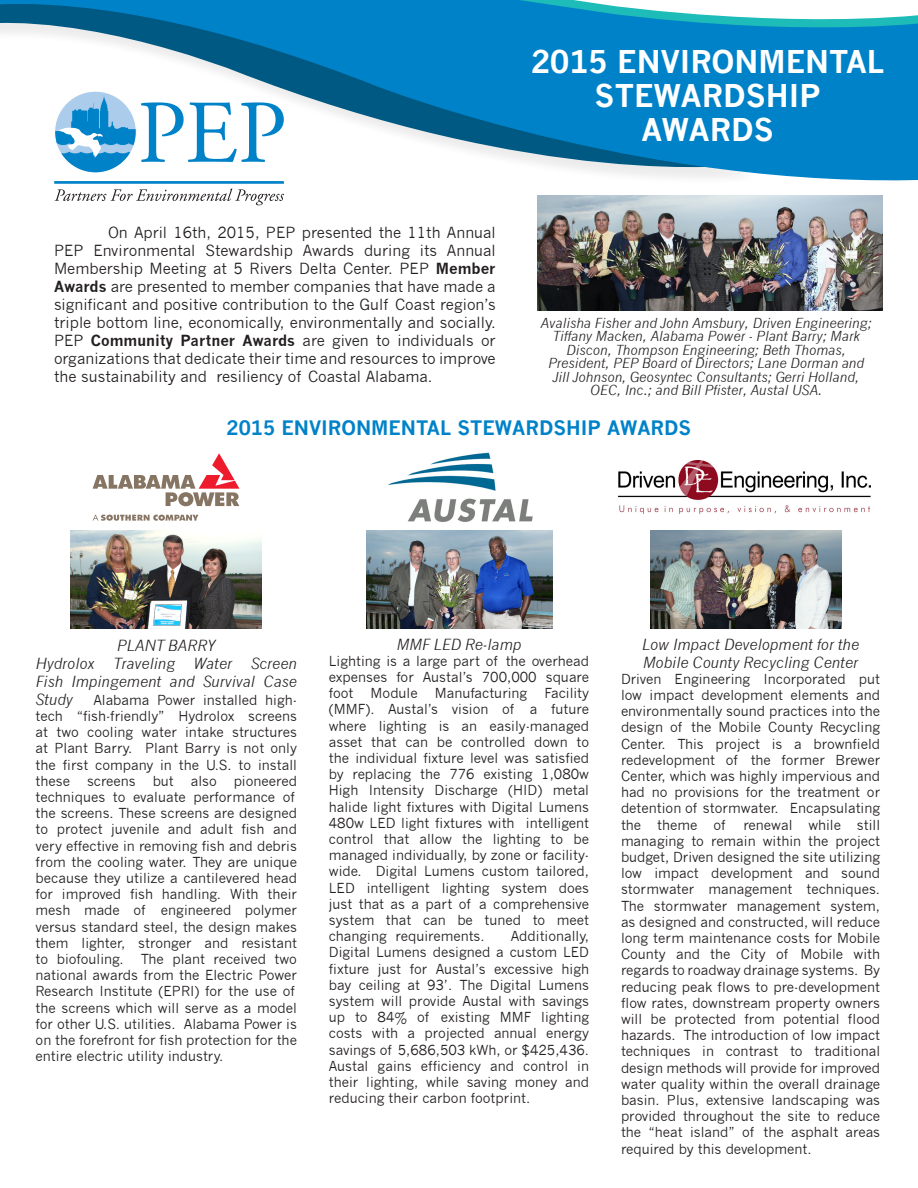
<style>
.page{position:relative;width:918px;height:1188px;background:#fff}
.page>*{position:absolute;margin:0;border:0;box-sizing:border-box;transform-origin:0 0}
.t1{font:700 30.75px/33.8px "News Gothic";color:#fff;text-align:center}
.t2{font:700 19.5px "News Gothic";color:#0082c8}
.t3{font:15px/18px "News Gothic";color:#231f20;text-align:justify}
.t4{font:italic 15px/18px "News Gothic";color:#231f20;text-align:justify}
.t5{font:13.5px/16.2px "News Gothic";color:#231f20;text-align:justify}
.t6{font:italic 13.5px/13.5px "News Gothic";color:#231f20;text-align:center}
.s1{font-weight:700}
</style>
<div class="page">
<svg style="left:0;top:0;width:918px;height:198px;fill:#0082c8"></svg>
<img style="left:537px;top:196px;width:345px;height:114px">
<img style="left:367px;top:530px;width:185px;height:98px">
<img style="left:387px;top:452px;width:146px;height:70px">
<img style="left:650px;top:530px;width:192px;height:98px">
<img style="left:619px;top:461px;width:251px;height:52px">
<img style="left:70px;top:530px;width:192px;height:98px">
<svg style="left:93px;top:453px;width:147px;height:53px"></svg>
<svg style="left:93px;top:515px;width:105px;height:6px"></svg>
<svg style="left:55px;top:91px;width:229px;height:82px"></svg>
<svg style="left:55px;top:189px;width:229px;height:16px"></svg>
<hr style="left:54px;top:181px;width:230px;height:3px;background:#0082c8">
<p class="t1" style="left:531px;top:45px;width:355px">2015 ENVIRONMENTAL<br>STEWARDSHIP</p>
<p class="t1" style="left:642px;top:112px;width:134px">AWARDS</p>
<p class="t3" style="left:54px;top:224px;width:443px;text-indent:54px">On April 16th, 2015, PEP presented the 11th Annual PEP Environmental Stewardship Awards during its Annual Membership Meeting at 5 Rivers Delta Center. PEP <span class="s1">Member Awards</span> are presented to member companies that have made a significant and positive contribution to the Gulf Coast region’s triple bottom line, economically, environmentally and socially.<br>PEP <span class="s1">Community Partner Awards</span> are given to individuals or organizations that dedicate their time and resources to improve the sustainability and resiliency of Coastal Alabama.</p>
<p class="t6" style="left:540px;top:316px;width:333px">Avalisha Fisher and John Amsbury, Driven Engineering;<br>Tiffany Macken, Alabama Power - Plant Barry; Mark<br>Discon, Thompson Engineering; Beth Thomas,</p>
<p class="t6" style="left:548px;top:357px;width:318px">President, PEP Board of Directors; Lane Dorman and</p>
<p class="t6" style="left:553px;top:370px;width:308px">Jill Johnson, Geosyntec Consultants; Gerri Holland,</p>
<p class="t6" style="left:590px;top:384px;width:234px">OEC, Inc.; and Bill Pfister, Austal USA.</p>
<p class="t2" style="left:227px;top:416px;width:466px">2015 ENVIRONMENTAL STEWARDSHIP AWARDS</p>
<p class="t4" style="left:117px;top:636px;width:100px">PLANT BARRY</p>
<p class="t4" style="left:36px;top:654px;width:263px">Hydrolox Traveling Water Screen Fish Impingement and Survival Case Study</p>
<p class="t5" style="left:36px;top:692px;width:263px;text-indent:58px">Alabama Power installed high&shy;tech “fish-friendly” Hydrolox screens at two cooling water intake structures at Plant Barry. Plant Barry is not only the first company in the U.S. to install these</p>
<p class="t5" style="left:36px;top:773px;width:263px;text-align:left;text-indent:198px">pioneered techniques to evaluate performance of the screens. These screens are designed to protect juvenile and adult fish and very effective in removing fish and debris from the cooling water. They are unique because they utilize a cantilevered head for improved fish handling. With their mesh made of engineered polymer versus standard steel, the design makes them lighter, stronger and resistant to biofouling.</p>
<p class="t5" style="left:87px;top:773px;width:50px">screens</p>
<p class="t5" style="left:153px;top:773px;width:23px">but</p>
<p class="t5" style="left:191px;top:773px;width:28px">also</p>
<p class="t5" style="left:36px;top:951px;width:263px;text-align:left;text-indent:105px">The plant received two national awards from the Electric Power Research Institute (EPRI) for the use of the screens which will serve as a model for other U.S. utilities. Alabama Power is on the forefront for fish protection for the entire electric utility industry.</p>
<p class="t4" style="left:397px;top:635px;width:126px">MMF LED Re-lamp</p>
<p class="t5" style="left:329px;top:653px;width:262px">Lighting is a large part of the overhead expenses for Austal’s 700,000 square foot</p>
<p class="t5" style="left:329px;top:685px;width:262px;text-indent:216px">Facility (MMF). Austal’s vision of a future where lighting is an easily-managed asset that can be controlled down to the individual fixture level was satisfied by replacing the 776 existing 1,080w High Intensity Discharge (HID) metal halide light fixtures with Digital Lumens 480w LED light fixtures with intelligent control that allow the lighting to be managed individually, by zone or facility&shy;wide. Digital Lumens custom tailored, LED intelligent lighting system does just that as a part of a comprehensive system that can be tuned to meet changing requirements.</p>
<p class="t5" style="left:371px;top:685px;width:49px">Module</p>
<p class="t5" style="left:435px;top:685px;width:94px">Manufacturing</p>
<p class="t5" style="left:329px;top:928px;width:262px;text-indent:182px">Additionally, Digital Lumens designed a custom LED fixture just for Austal’s excessive high bay ceiling at 93’. The Digital Lumens system will provide Austal with savings up to 84% of existing MMF lighting costs with a projected annual energy savings of 5,686,503 kWh, or $425,436.<br>Austal gains efficiency and control in their lighting, while saving money and reducing their carbon footprint.</p>
<p class="t4" style="left:642px;top:635px;width:219px">Low Impact Development for the</p>
<p class="t4" style="left:643px;top:653px;width:217px">Mobile County Recycling Center</p>
<p class="t5" style="left:621px;top:671px;width:261px">Driven Engineering Incorporated put low impact development elements and environmentally sound practices into the design of the Mobile County Recycling Center. This project is a brownfield redevelopment of the former Brewer Center, which was highly impervious and had no provisions for the treatment or detention of stormwater. Encapsulating the theme of</p>
<p class="t5" style="left:621px;top:817px;width:261px;text-indent:122px">renewal while still managing to remain within the project budget, Driven designed the site utilizing low impact development and sound stormwater management techniques.<br>The stormwater management system, as designed and constructed, will reduce long term maintenance costs for Mobile County and the City of Mobile with regards to roadway drainage systems. By reducing peak flows to pre-development flow rates, downstream property owners will be protected from potential flood hazards. The introduction of low impact techniques in contrast to traditional design methods will provide for improved water quality within the overall drainage basin. Plus, extensive landscaping was provided throughout the site to reduce the “heat island” of the asphalt areas required by this development.</p>
</div>
